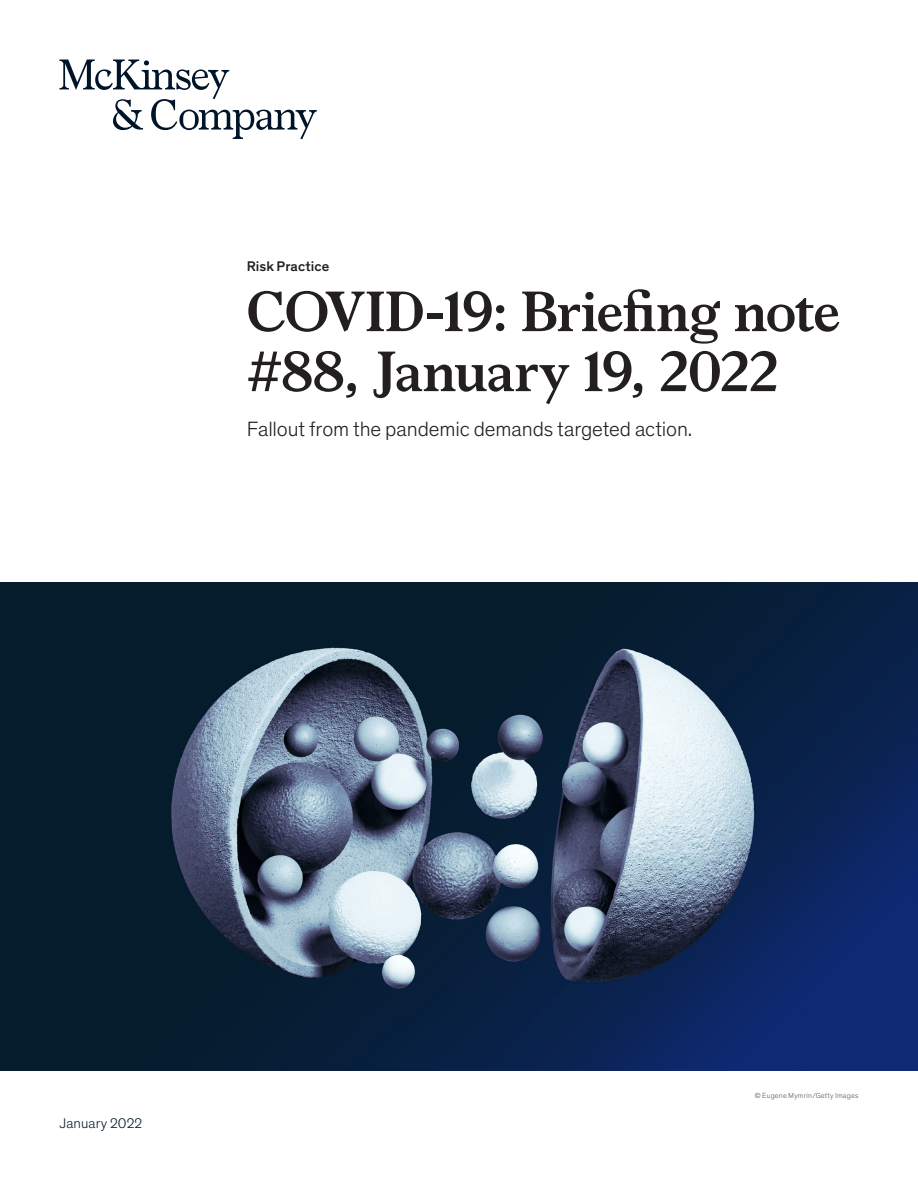
<style>
.page{position:relative;width:918px;height:1188px;background:#fff}
.page>*{position:absolute;margin:0;border:0;box-sizing:border-box;transform-origin:0 0}
.Title_of_article-dee{font:700 57px/60px "Bower";letter-spacing:-.015em;color:#231f20}
.Standfirst-Dek_Thein{font:300 21px "Mc Kinsey Sans";letter-spacing:-.005em;color:#231f20}
.Eyebrow{font:500 14.25px "Mc Kinsey Sans";letter-spacing:.005em;color:#231f20}
.Cover_date_-_Deep_bl{font:300 14.25px "Mc Kinsey Sans";letter-spacing:.01em;color:#051c2c}
.Art_Photo_credit{font:300 7.5px "Mc Kinsey Sans";letter-spacing:.02em;color:#57585a}
</style>
<div class="page">
<img style="left:0;top:582px;width:918px;height:488px">
<svg style="left:60px;top:60px;width:257px;height:79px"></svg>
<p class="Eyebrow" style="left:247px;top:256px;width:84px">Risk Practice</p>
<p class="Title_of_article-dee" style="left:247px;top:277px;width:595px">COVID-19: Briefing note #88, January 19, 2022</p>
<p class="Standfirst-Dek_Thein" style="left:247px;top:415px;width:447px">Fallout from the pandemic demands targeted action.</p>
<p class="Cover_date_-_Deep_bl" style="left:60px;top:1113px;width:84px">January 2022</p>
<p class="Art_Photo_credit" style="left:755px;top:1090px;width:105px">© Eugene Mymrin/Getty Images</p>
</div>
